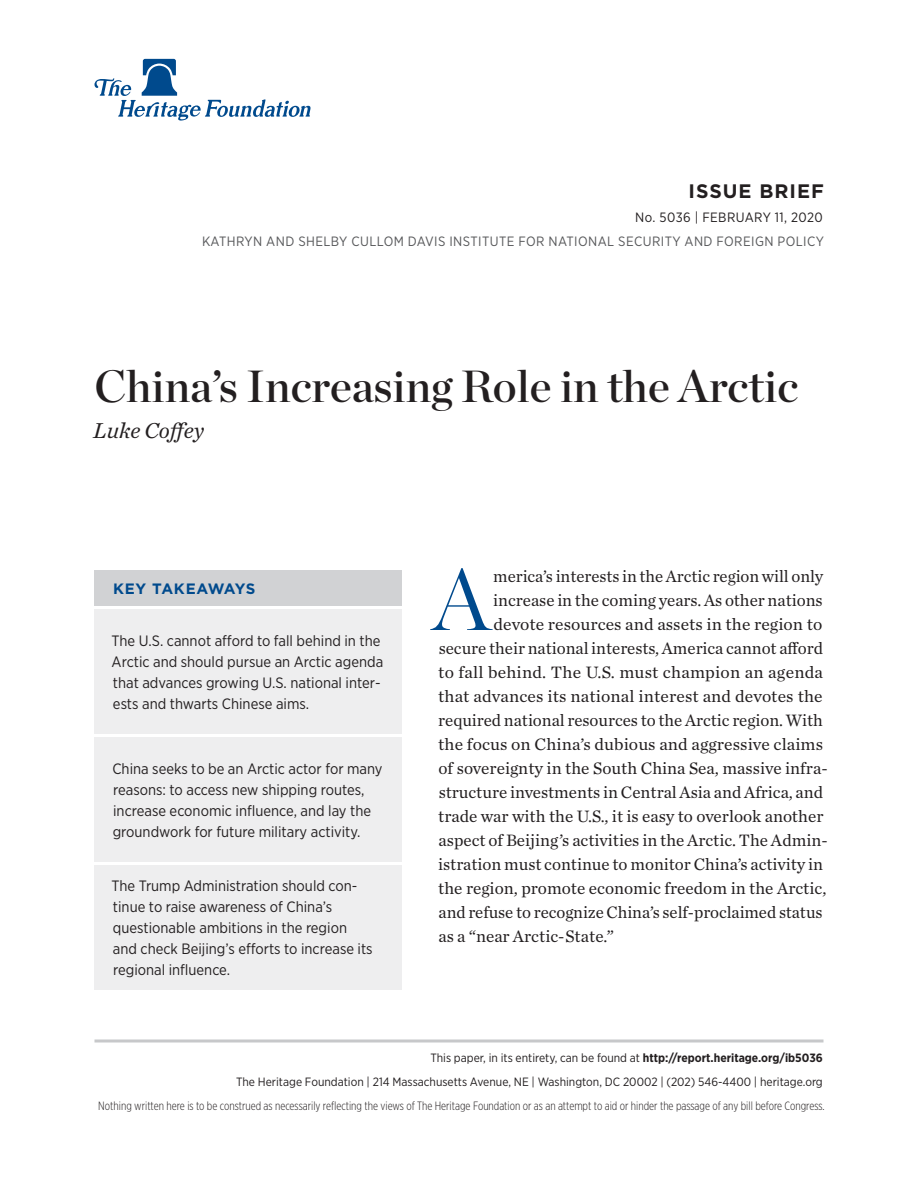
<style>
.page{position:relative;width:918px;height:1188px;background:#fff}
.page>*{position:absolute;margin:0;border:0;box-sizing:border-box;transform-origin:0 0}
.Body_Text___DROP_CAP{font:300 86.1px "Chronicle Display";color:#004a8d}
.Paper_Title{font:45px "Chronicle Display Semi";color:#231f20}
.Byline{font:italic 22.5px "Chronicle Text G1";color:#231f20}
.t1{font:700 19.5px "Gotham";letter-spacing:.05em;color:#231f20}
.Body_Text___DROP_CAP-2{font:17.25px "Chronicle Text G1";color:#231f20}
.Key_Takeaways{font:15px/21px "Gotham Narrow";color:#231f20}
.Key_Takeaways___HEAD{font:700 15px "Gotham";letter-spacing:.03em;color:#004a8d}
.t2{font:13.5px "Gotham Narrow";letter-spacing:.03em;color:#57585a}
.t3{font:13.5px "Gotham Narrow";letter-spacing:.03em;color:#231f20}
.t4{font:12px/24px "Gotham Narrow";color:#231f20;text-align:right}
.t5{font:300 12px "Gotham X Narrow";color:#231f20}
.s1{font-weight:700}
</style>
<div class="page">
<hr style="left:94px;top:1040px;width:730px;height:2px;background:#c7c8ca">
<svg style="left:94px;top:59px;width:216px;height:62px"></svg>
<div style="left:94px;top:609px;width:308px;height:125px;background:#eeeeef"></div>
<div style="left:94px;top:570px;width:308px;height:36px;background:#d1d2d4"></div>
<div style="left:94px;top:737px;width:308px;height:125px;background:#eeeeef"></div>
<div style="left:94px;top:865px;width:308px;height:125px;background:#eeeeef"></div>
<p class="t1" style="left:689px;top:178px;width:137px">ISSUE BRIEF</p>
<p class="t3" style="left:635px;top:209px;width:189px">No. 5036 | February 11, 2020</p>
<p class="t2" style="left:202px;top:233px;width:623px">KATHRYN AND SHELBY CULLOM DAVIS INSTITUTE FOR NATIONAL SECURITY AND FOREIGN POLICY</p>
<p class="Paper_Title" style="left:94px;top:351px;width:705px">China’s Increasing Role in the Arctic</p>
<p class="Byline" style="left:93px;top:413px;width:113px">Luke Coffey</p>
<p class="Key_Takeaways___HEAD" style="left:113px;top:579px;width:144px">KEY TAKEAWAYS</p>
<p class="Key_Takeaways" style="left:112px;top:630px;width:273px">The U.S. cannot afford to fall behind in the Arctic and should pursue an Arctic agenda that advances growing U.S. national inter&shy;ests and thwarts Chinese aims.</p>
<p class="Key_Takeaways" style="left:112px;top:758px;width:272px">China seeks to be an Arctic actor for many reasons: to access new shipping routes, increase economic influence, and lay the groundwork for future military activity.</p>
<p class="Key_Takeaways" style="left:112px;top:875px;width:263px">The Trump Administration should con&shy;tinue to raise awareness of China’s questionable ambitions in the region and check Beijing’s efforts to increase its regional influence.</p>
<p class="Body_Text___DROP_CAP" style="left:432px;top:534px;width:60px">A</p>
<p class="Body_Text___DROP_CAP-2" style="left:493px;top:563px;width:332px">merica’s interests in the Arctic region will only</p>
<p class="Body_Text___DROP_CAP-2" style="left:493px;top:587px;width:331px">increase in the coming years. As other nations</p>
<p class="Body_Text___DROP_CAP-2" style="left:493px;top:611px;width:331px">devote resources and assets in the region to</p>
<p class="Body_Text___DROP_CAP-2" style="left:439px;top:635px;width:386px">secure their national interests, America cannot afford</p>
<p class="Body_Text___DROP_CAP-2" style="left:438px;top:659px;width:386px">to fall behind. The U.S. must champion an agenda</p>
<p class="Body_Text___DROP_CAP-2" style="left:438px;top:683px;width:386px">that advances its national interest and devotes the</p>
<p class="Body_Text___DROP_CAP-2" style="left:438px;top:707px;width:386px">required national resources to the Arctic region. With</p>
<p class="Body_Text___DROP_CAP-2" style="left:438px;top:731px;width:386px">the focus on China’s dubious and aggressive claims</p>
<p class="Body_Text___DROP_CAP-2" style="left:438px;top:755px;width:391px">of sovereignty in the South China Sea, massive infra-</p>
<p class="Body_Text___DROP_CAP-2" style="left:439px;top:779px;width:386px">structure investments in Central Asia and Africa, and</p>
<p class="Body_Text___DROP_CAP-2" style="left:438px;top:803px;width:387px">trade war with the U.S., it is easy to overlook another</p>
<p class="Body_Text___DROP_CAP-2" style="left:439px;top:827px;width:391px">aspect of Beijing’s activities in the Arctic. The Admin-</p>
<p class="Body_Text___DROP_CAP-2" style="left:438px;top:851px;width:386px">istration must continue to monitor China’s activity in</p>
<p class="Body_Text___DROP_CAP-2" style="left:438px;top:875px;width:390px">the region, promote economic freedom in the Arctic,</p>
<p class="Body_Text___DROP_CAP-2" style="left:439px;top:899px;width:385px">and refuse to recognize China’s self-proclaimed status</p>
<p class="Body_Text___DROP_CAP-2" style="left:439px;top:923px;width:177px">as a “near Arctic-State.”</p>
<p class="t4" style="left:236px;top:1046px;width:588px">This paper, in its entirety, can be found at <span class="s1">http://report.heritage.org/ib5036<br></span>The Heritage Foundation | 214 Massachusetts Avenue, NE | Washington, DC 20002 | (202) 546-4400 | heritage.org</p>
<p class="t5" style="left:98px;top:1099px;width:728px">Nothing written here is to be construed as necessarily reflecting the views of The Heritage Foundation or as an attempt to aid or hinder the passage of any bill before Congress.</p>
</div>
